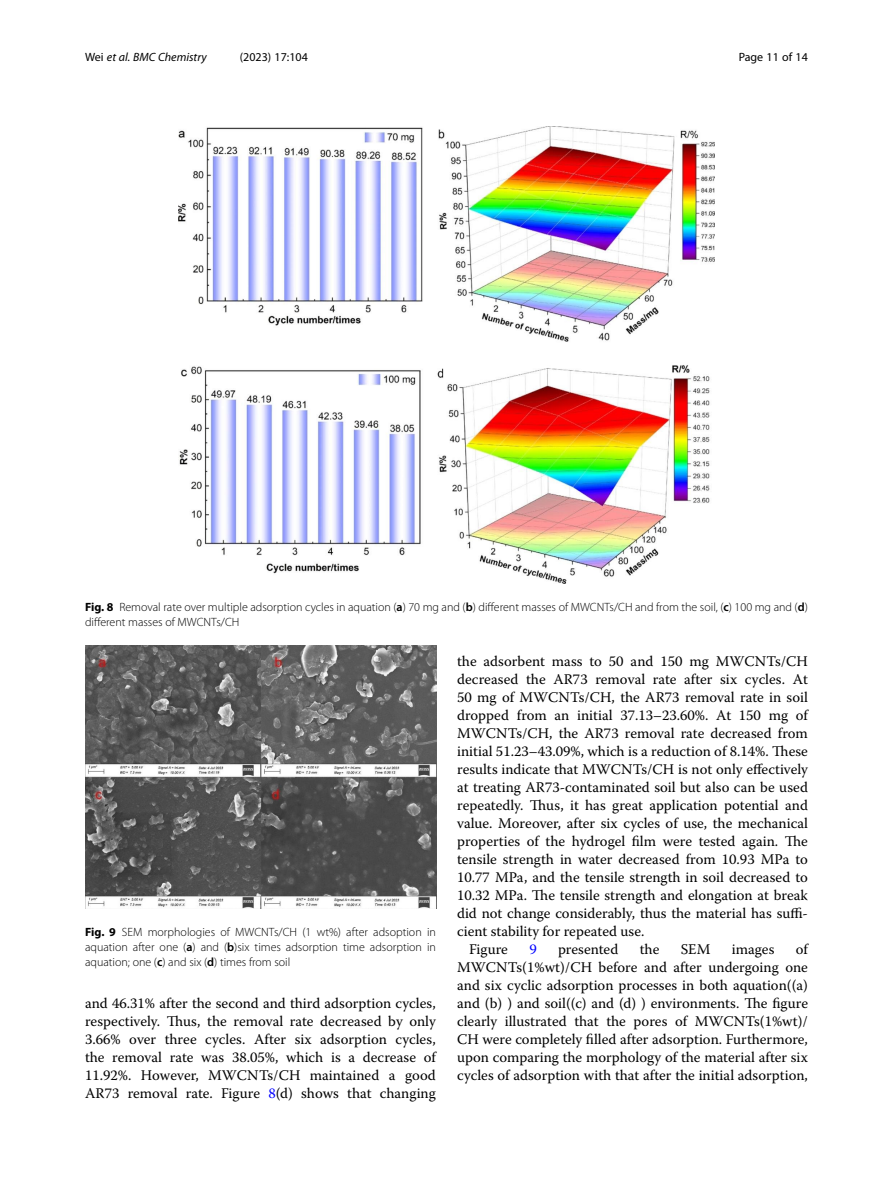
<style>
.page{position:relative;width:893px;height:1191px;background:#fff}
.page>*{position:absolute;margin:0;border:0;box-sizing:border-box;transform-origin:0 0}
.Body_Text_Indent{font:14.7px/18px "Warnock Pro";color:#000;text-align:justify}
.Body_Text_Indent-2{font:14.7px "Warnock Pro";color:#00f}
.Figure_Caption{font:300 12px/15px "Myriad Pro";color:#000;text-align:justify}
.t1{font:12px "Myriad Pro";color:#000}
.t2{font:italic 12px "Myriad Pro";color:#000}
.s1{font-style:normal}
.s2{font-weight:700}
.s3{font-weight:600}
.s4{color:#00f}
</style>
<div class="page">
<img style="left:85px;top:645px;width:351px;height:263px">
<img style="left:178px;top:126px;width:536px;height:458px">
<p class="t2" style="left:85px;top:50px;width:123px"><span class="s1">Wei</span> et al. BMC Chemistry</p>
<p class="t1" style="left:240px;top:50px;width:70px">(2023) 17:104</p>
<p class="t1" style="left:739px;top:50px;width:71px">Page 11 of 14</p>
<p class="Figure_Caption" style="left:85px;top:599px;width:724px"><span class="s2">Fig. 8</span> Removal rate over multiple adsorption cycles in aquation (<span class="s3">a</span>) 70 mg and (<span class="s3">b</span>) different masses of MWCNTs/CH and from the soil, (<span class="s3">c</span>) 100 mg and (<span class="s3">d</span>) different masses of MWCNTs/CH</p>
<p class="Figure_Caption" style="left:85px;top:924px;width:352px"><span class="s2">Fig. 9</span> SEM morphologies of MWCNTs/CH (1 wt%) after adsoption in aquation after one (<span class="s3">a</span>) and (<span class="s3">b</span>)six times adsorption time adsorption in aquation; one (<span class="s3">c</span>) and six (<span class="s3">d</span>) times from soil</p>
<p class="Body_Text_Indent" style="left:85px;top:994px;width:352px">and 46.31% after the second and third adsorption cycles, respectively. Thus, the removal rate decreased by only 3.66% over three cycles. After six adsorption cycles, the removal rate was 38.05%, which is a decrease of 11.92%. However, MWCNTs/CH maintained a good AR73 removal rate. Figure <span class="s4">8</span>(d) shows that changing</p>
<p class="Body_Text_Indent" style="left:457px;top:652px;width:352px">the adsorbent mass to 50 and 150 mg MWCNTs/CH decreased the AR73 removal rate after six cycles. At 50 mg of MWCNTs/CH, the AR73 removal rate in soil dropped from an initial 37.13–23.60%. At 150 mg of MWCNTs/CH, the AR73 removal rate decreased from initial 51.23–43.09%, which is a reduction of 8.14%. These results indicate that MWCNTs/CH is not only effectively at treating AR73-contaminated soil but also can be used repeatedly. Thus, it has great application potential and value. Moreover, after six cycles of use, the mechanical properties of the hydrogel film were tested again. The tensile strength in water decreased from 10.93 MPa to 10.77 MPa, and the tensile strength in soil decreased to 10.32 MPa. The tensile strength and elongation at break did not change considerably, thus the material has suffi&shy;cient stability for repeated use.</p>
<p class="Body_Text_Indent" style="left:469px;top:940px;width:40px">Figure</p>
<p class="Body_Text_Indent-2" style="left:529px;top:940px;width:9px">9</p>
<p class="Body_Text_Indent" style="left:558px;top:940px;width:62px">presented</p>
<p class="Body_Text_Indent" style="left:640px;top:940px;width:21px">the</p>
<p class="Body_Text_Indent" style="left:681px;top:940px;width:31px">SEM</p>
<p class="Body_Text_Indent" style="left:732px;top:940px;width:44px">images</p>
<p class="Body_Text_Indent" style="left:457px;top:940px;width:352px;text-indent:339px">of MWCNTs(1%wt)/CH before and after undergoing one and six cyclic adsorption processes in both aquation((a) and (b) ) and soil((c) and (d) ) environments. The figure clearly illustrated that the pores of MWCNTs(1%wt)/ CH were completely filled after adsorption. Furthermore, upon comparing the morphology of the material after six cycles of adsorption with that after the initial adsorption,</p>
</div>
